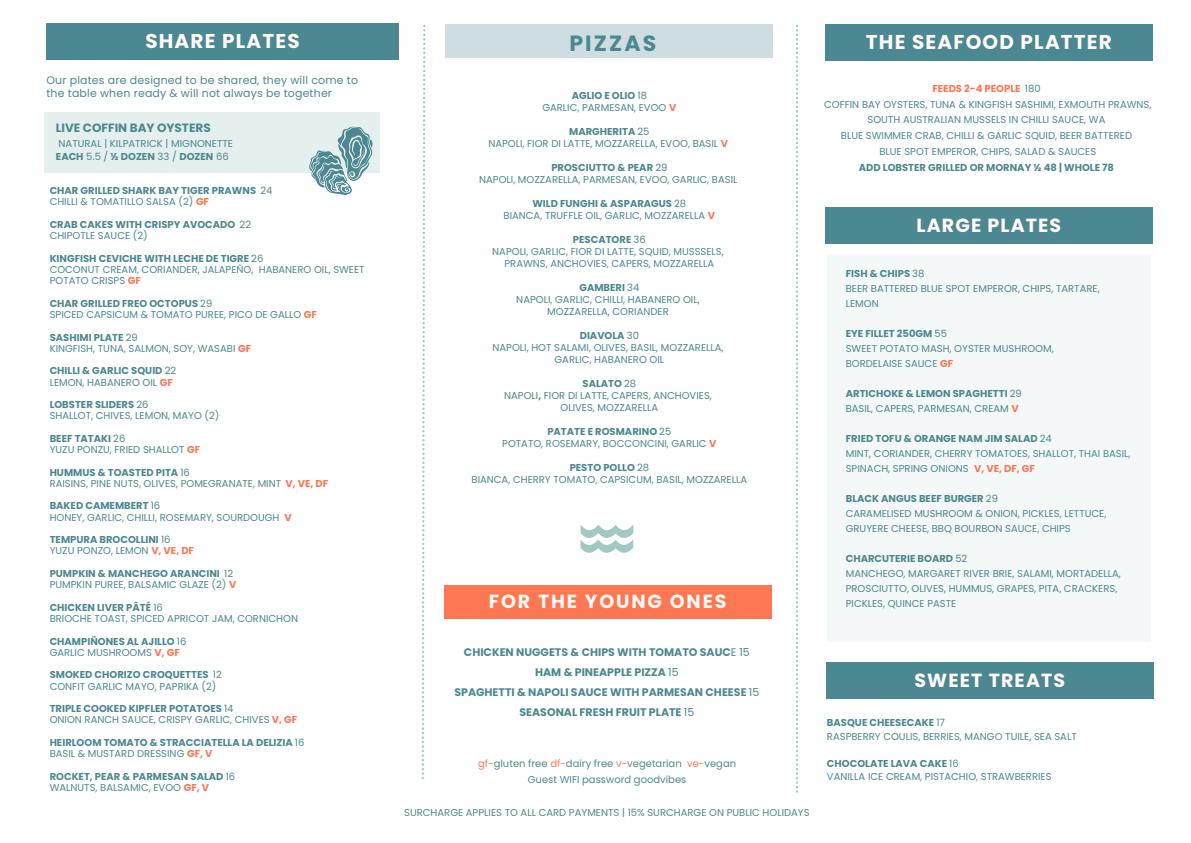
<style>
.page{position:relative;width:1191px;height:843px;background:#fff}
.page>*{position:absolute;margin:0;border:0;box-sizing:border-box;transform-origin:0 0}
.t1{font:700 22px "Poppins";letter-spacing:.095em;color:#4c8891}
.t2{font:700 20px "Poppins";letter-spacing:.06em;color:#fff8f5}
.t3{font:700 19px "Poppins";letter-spacing:.06em;color:#fff8f5}
.t4{font:700 19px "Poppins";letter-spacing:.095em;color:#fff8f5}
.t5{font:700 12px "Poppins";color:#4c8891}
.t6{font:700 11px/20.2px "Poppins";color:#4c8891;text-align:center}
.t7{font:10.9px "Poppins";letter-spacing:.015em;color:#4c8891}
.t8{font:10px/12px "Poppins";color:#4c8891}
.t9{font:700 10px/11.2px "Poppins";color:#4c8891}
.t10{font:700 10px "Poppins";color:#fc7752}
.s1{font-weight:700}
.s2{font-weight:400}
.s3{color:#fc7752}
.s4{font-weight:700;color:#fc7752}
</style>
<div class="page">
<div style="left:45px;top:112px;width:335px;height:61px;background:#e4efee"></div>
<svg style="left:309px;top:126px;width:64px;height:69px"></svg>
<div style="left:826px;top:254px;width:324px;height:387px;background:#f4f8f8"></div>
<div style="left:825px;top:25px;width:327px;height:36px;background:#4c8891"></div>
<div style="left:46px;top:23px;width:352px;height:37px;background:#4c8891"></div>
<svg style="left:796px;top:25px;width:2px;height:767px"></svg>
<svg style="left:421px;top:25px;width:4px;height:754px"></svg>
<div style="left:446px;top:25px;width:326px;height:33px;background:#cddde0"></div>
<div style="left:444px;top:584px;width:327px;height:34px;background:#fc7752"></div>
<div style="left:825px;top:207px;width:327px;height:37px;background:#4c8891"></div>
<div style="left:826px;top:662px;width:327px;height:36px;background:#4c8891"></div>
<svg style="left:580px;top:525px;width:53px;height:27px"></svg>
<h3 class="t2" style="left:145px;top:27px;width:156px">SHARE PLATES</h3>
<h3 class="t1" style="left:569px;top:28px;width:88px">PIZZAS</h3>
<h3 class="t2" style="left:865px;top:28px;width:247px">THE SEAFOOD PLATTER</h3>
<h3 class="t7" style="left:46px;top:72px;width:313px">Our plates are designed to be shared, they will come to</h3>
<h3 class="t7" style="left:46px;top:86px;width:287px">the table when ready &amp; will not always be together</h3>
<h3 class="t5" style="left:56px;top:120px;width:156px">LIVE COFFIN BAY OYSTERS</h3>
<h3 class="t8" style="left:56px;top:136px;width:178px;line-height:13.5px">NATURAL | KILPATRICK | MIGNONETTE<br><span class="s1">EACH</span> 5.5 / <span class="s1">½ DOZEN</span> 33 / <span class="s1">DOZEN</span> 66</h3>
<h3 class="t9" style="left:50px;top:185px;width:224px">CHAR GRILLED SHARK BAY TIGER PRAWNS <span class="s2">24<br>CHILLI &amp; TOMATILLO SALSA (2)</span> <span class="s3">GF</span></h3>
<h3 class="t9" style="left:50px;top:219px;width:203px">CRAB CAKES WITH CRISPY AVOCADO <span class="s2">22<br>CHIPOTLE SAUCE (2)</span></h3>
<h3 class="t8" style="left:50px;top:252px;width:316px;line-height:11.2px"><span class="s1">KINGFISH CEVICHE WITH LECHE DE TIGRE</span> 26<br>COCONUT CREAM, CORIANDER, JALAPEÑO, HABANERO OIL, SWEET<br>POTATO CRISPS <span class="s4">GF</span></h3>
<h3 class="t8" style="left:50px;top:297px;width:269px;line-height:11.2px"><span class="s1">CHAR GRILLED FREO OCTOPUS</span> 29<br>SPICED CAPSICUM &amp; TOMATO PUREE, PICO DE GALLO <span class="s4">GF</span></h3>
<h3 class="t8" style="left:50px;top:331px;width:203px;line-height:11.2px"><span class="s1">SASHIMI PLATE</span> 29<br>KINGFISH, TUNA, SALMON, SOY, WASABI <span class="s4">GF</span></h3>
<h3 class="t8" style="left:50px;top:365px;width:128px;line-height:11.2px"><span class="s1">CHILLI &amp; GARLIC SQUID</span> 22<br>LEMON, HABANERO OIL <span class="s4">GF</span></h3>
<h3 class="t8" style="left:50px;top:399px;width:171px;line-height:11.2px"><span class="s1">LOBSTER SLIDERS</span> 26<br>SHALLOT, CHIVES, LEMON, MAYO (2)</h3>
<h3 class="t8" style="left:50px;top:432px;width:152px;line-height:11.2px"><span class="s1">BEEF TATAKI</span> 26<br>YUZU PONZU, FRIED SHALLOT <span class="s4">GF</span></h3>
<h3 class="t8" style="left:50px;top:466px;width:280px;line-height:11.2px"><span class="s1">HUMMUS &amp; TOASTED PITA</span> 16<br>RAISINS, PINE NUTS, OLIVES, POMEGRANATE, MINT <span class="s4">V, VE, DF</span></h3>
<h3 class="t8" style="left:50px;top:500px;width:231px;line-height:11.2px"><span class="s1">BAKED CAMEMBERT</span> 16<br>HONEY, GARLIC, CHILLI, ROSEMARY, SOURDOUGH</h3>
<h3 class="t10" style="left:284px;top:510px;width:9px">V</h3>
<h3 class="t9" style="left:50px;top:534px;width:146px">TEMPURA BROCOLLINI <span class="s2">16<br>YUZU PONZO, LEMON</span> <span class="s3">V, VE, DF</span></h3>
<h3 class="t8" style="left:50px;top:567px;width:188px;line-height:11.2px"><span class="s1">PUMPKIN &amp; MANCHEGO ARANCINI</span> 12<br>PUMPKIN PUREE, BALSAMIC GLAZE (2) <span class="s4">V</span></h3>
<h3 class="t8" style="left:50px;top:601px;width:250px;line-height:11.2px"><span class="s1">CHICKEN LIVER PÂTÉ</span> 16<br>BRIOCHE TOAST, SPICED APRICOT JAM, CORNICHON</h3>
<h3 class="t9" style="left:50px;top:635px;width:138px">CHAMPIÑONES AL AJILLO <span class="s2">16<br>GARLIC MUSHROOMS</span> <span class="s3">V, GF</span></h3>
<h3 class="t8" style="left:50px;top:669px;width:174px;line-height:11.2px"><span class="s1">SMOKED CHORIZO CROQUETTES</span> 12<br>CONFIT GARLIC MAYO, PAPRIKA (2)</h3>
<h3 class="t8" style="left:50px;top:702px;width:249px;line-height:11.2px"><span class="s1">TRIPLE COOKED KIPFLER POTATOES</span> 14<br>ONION RANCH SAUCE, CRISPY GARLIC, CHIVES <span class="s4">V, GF</span></h3>
<h3 class="t9" style="left:50px;top:736px;width:256px">HEIRLOOM TOMATO &amp; STRACCIATELLA LA DELIZIA <span class="s2">16<br>BASIL &amp; MUSTARD DRESSING</span> <span class="s3">GF, V</span></h3>
<h2 class="t9" style="left:50px;top:770px;width:187px">ROCKET, PEAR &amp; PARMESAN SALAD <span class="s2">16<br>WALNUTS, BALSAMIC, EVOO</span> <span class="s3">GF, V</span></h2>
<h1 class="t8" style="left:542px;top:89px;width:135px;text-align:center"><span class="s1">AGLIO E OLIO</span> 18<br>GARLIC, PARMESAN, EVOO <span class="s4">V</span></h1>
<h1 class="t8" style="left:488px;top:125px;width:241px;text-align:center"><span class="s1">MARGHERITA</span> 25<br>NAPOLI, FIOR DI LATTE, MOZZARELLA, EVOO, BASIL <span class="s4">V</span></h1>
<p class="t8" style="left:479px;top:161px;width:260px;text-align:center"><span class="s1">PROSCIUTTO &amp; PEAR</span> 29<br>NAPOLI, MOZZARELLA, PARMESAN, EVOO, GARLIC, BASIL</p>
<h1 class="t8" style="left:503px;top:197px;width:213px;text-align:center"><span class="s1">WILD FUNGHI &amp; ASPARAGUS</span> 28<br>BIANCA, TRUFFLE OIL, GARLIC, MOZZARELLA <span class="s4">V</span></h1>
<p class="t8" style="left:492px;top:233px;width:233px;text-align:center"><span class="s1">PESCATORE</span> 36<br>NAPOLI, GARLIC, FIOR DI LATTE, SQUID, MUSSSELS,<br>PRAWNS, ANCHOVIES, CAPERS, MOZZARELLA</p>
<p class="t8" style="left:516px;top:281px;width:185px;text-align:center"><span class="s1">GAMBERI</span> 34<br>NAPOLI, GARLIC, CHILLI, HABANERO OIL,<br>MOZZARELLA, CORIANDER</p>
<p class="t8" style="left:492px;top:329px;width:232px;text-align:center"><span class="s1">DIAVOLA</span> 30<br>NAPOLI, HOT SALAMI, OLIVES, BASIL, MOZZARELLA,<br>GARLIC, HABANERO OIL</p>
<h3 class="t8" style="left:504px;top:377px;width:209px;text-align:center"><span class="s1">SALATO</span> 28<br>NAPOLI<span class="s1">,</span> FIOR DI LATTE, CAPERS, ANCHOVIES,<br>OLIVES, MOZZARELLA</h3>
<h3 class="t8" style="left:502px;top:425px;width:216px;text-align:center"><span class="s1">PATATE E ROSMARINO</span> 25<br>POTATO, ROSEMARY, BOCCONCINI, GARLIC <span class="s4">V</span></h3>
<h3 class="t8" style="left:471px;top:461px;width:277px;text-align:center"><span class="s1">PESTO POLLO</span> 28<br>BIANCA, CHERRY TOMATO, CAPSICUM, BASIL, MOZZARELLA</h3>
<h2 class="t4" style="left:489px;top:587px;width:239px">FOR THE YOUNG ONES</h2>
<h2 class="t6" style="left:454px;top:641px;width:306px">CHICKEN NUGGETS &amp; CHIPS WITH TOMATO SAUC<span class="s2">E 15<br></span>HAM &amp; PINEAPPLE PIZZA <span class="s2">15<br></span>SPAGHETTI &amp; NAPOLI SAUCE WITH PARMESAN CHEESE <span class="s2">15<br></span>SEASONAL FRESH FRUIT PLATE <span class="s2">15</span></h2>
<h3 class="t8" style="left:478px;top:757px;width:259px"><span class="s3">gf-</span>gluten free <span class="s3">df-</span>dairy free <span class="s3">v-</span>vegetarian <span class="s3">ve-</span>vegan</h3>
<h3 class="t8" style="left:528px;top:773px;width:160px">Guest WIFI password goodvibes</h3>
<h3 class="t8" style="left:404px;top:806px;width:407px">SURCHARGE APPLIES TO ALL CARD PAYMENTS | 15% SURCHARGE ON PUBLIC HOLIDAYS</h3>
<h3 class="t8" style="left:824px;top:80px;width:329px;line-height:15.8px;text-align:center"><span class="s4">FEEDS 2-4 PEOPLE</span> 180<br>COFFIN BAY OYSTERS, TUNA &amp; KINGFISH SASHIMI, EXMOUTH PRAWNS, SOUTH AUSTRALIAN MUSSELS IN CHILLI SAUCE, WA<br>BLUE SWIMMER CRAB, CHILLI &amp; GARLIC SQUID, BEER BATTERED<br>BLUE SPOT EMPEROR, CHIPS, SALAD &amp; SAUCES<br><span class="s1">ADD LOBSTER GRILLED OR MORNAY ½ 48 | WHOLE 78</span></h3>
<h3 class="t3" style="left:916px;top:212px;width:146px">LARGE PLATES</h3>
<h3 class="t8" style="left:845px;top:266px;width:255px;line-height:15px"><span class="s1">FISH &amp; CHIPS</span> 38<br>BEER BATTERED BLUE SPOT EMPEROR, CHIPS, TARTARE,<br>LEMON</h3>
<h3 class="t8" style="left:845px;top:326px;width:209px;line-height:15px"><span class="s1">EYE FILLET 250GM</span> 55<br>SWEET POTATO MASH, OYSTER MUSHROOM,<br>BORDELAISE SAUCE <span class="s4">GF</span></h3>
<h3 class="t8" style="left:845px;top:386px;width:177px;line-height:15px"><span class="s1">ARTICHOKE &amp; LEMON SPAGHETTI</span> 29<br>BASIL, CAPERS, PARMESAN, CREAM <span class="s4">V</span></h3>
<h3 class="t8" style="left:845px;top:431px;width:286px;line-height:15px"><span class="s1">FRIED TOFU &amp; ORANGE NAM JIM SALAD</span> 24<br>MINT, CORIANDER, CHERRY TOMATOES, SHALLOT, THAI BASIL,<br>SPINACH, SPRING ONIONS <span class="s4">V, VE, DF, GF</span></h3>
<p class="t8" style="left:845px;top:491px;width:262px;line-height:15px"><span class="s1">BLACK ANGUS BEEF BURGER</span> 29<br>CARAMELISED MUSHROOM &amp; ONION, PICKLES, LETTUCE,<br>GRUYERE CHEESE, BBQ BOURBON SAUCE, CHIPS</p>
<h3 class="t8" style="left:845px;top:551px;width:276px;line-height:15px"><span class="s1">CHARCUTERIE BOARD</span> 52<br>MANCHEGO, MARGARET RIVER BRIE, SALAMI, MORTADELLA, PROSCIUTTO, OLIVES, HUMMUS, GRAPES, PITA, CRACKERS, PICKLES, QUINCE PASTE</h3>
<h3 class="t3" style="left:914px;top:667px;width:152px">SWEET TREATS</h3>
<h3 class="t8" style="left:826px;top:715px;width:251px;line-height:13.5px"><span class="s1">BASQUE CHEESECAKE</span> 17<br>RASPBERRY COULIS, BERRIES, MANGO TUILE, SEA SALT</h3>
<h3 class="t8" style="left:826px;top:756px;width:226px;line-height:13.5px"><span class="s1">CHOCOLATE LAVA CAKE</span> 16<br>VANILLA ICE CREAM, PISTACHIO, STRAWBERRIES</h3>
</div>
